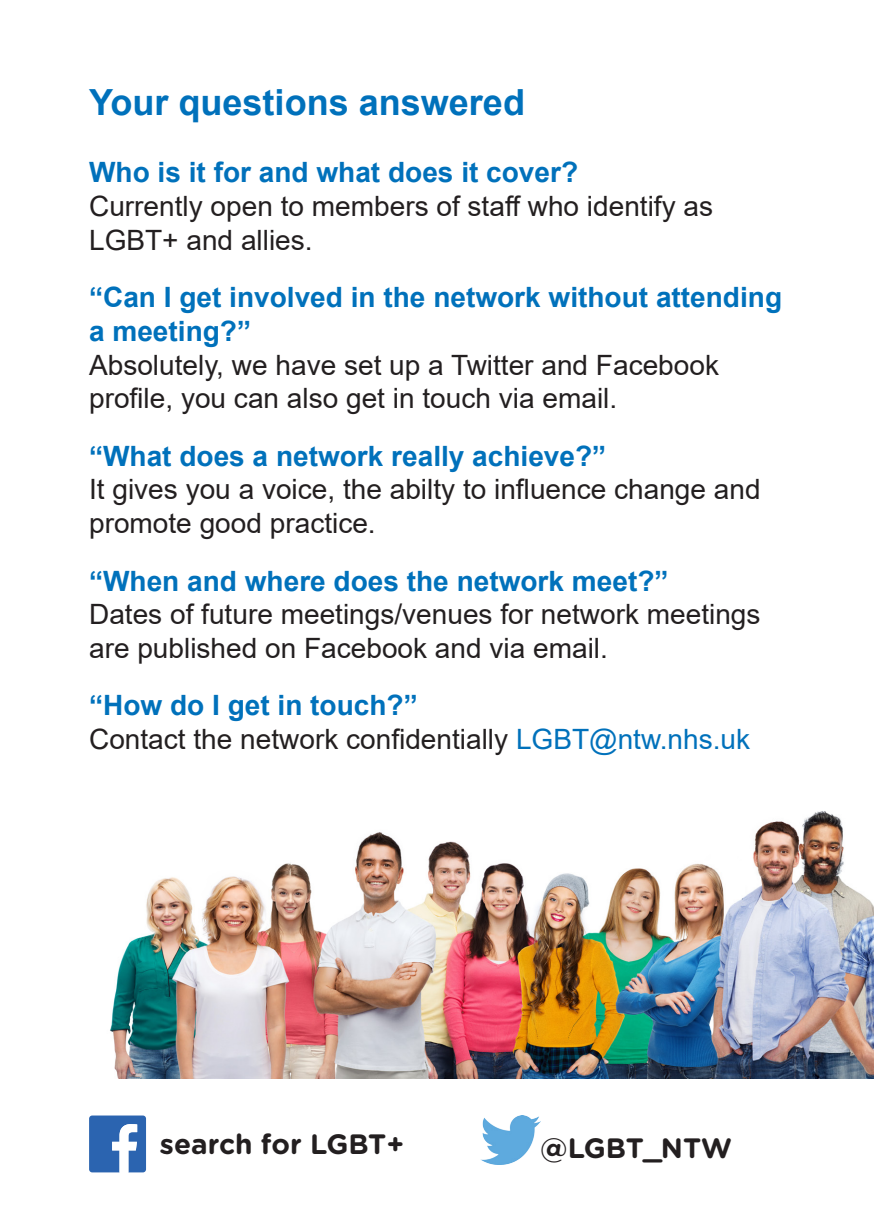
<style>
.page{position:relative;width:874px;height:1225px;background:#fff}
.page>*{position:absolute;margin:0;border:0;box-sizing:border-box;transform-origin:0 0}
.t1{font:700 36px "Arial";color:#0071bb}
.t2{font:28px/33.6px "Arial";color:#231f20}
.t3{font:700 28px/33.6px "Arial";color:#0071bb}
.t4{font:700 28px "Gotham Rounded";color:#231f20}
.s1{font-weight:700;color:#0071bb}
.s2{color:#0071bb}
</style>
<div class="page">
<img style="left:110px;top:811px;width:763px;height:268px">
<svg style="left:89px;top:1115px;width:57px;height:57px"></svg>
<img style="left:480px;top:1115px;width:60px;height:49px">
<p class="t1" style="left:89px;top:77px;width:437px">Your questions answered</p>
<p class="t2" style="left:89px;top:156px;width:625px"><span class="s1">Who is it for and what does it cover?<br></span>Currently open to members of staff who identify as<br>LGBT+ and allies.</p>
<p class="t3" style="left:89px;top:281px;width:694px">“Can I get involved in the network without attending a meeting?”</p>
<p class="t2" style="left:89px;top:348px;width:631px">Absolutely, we have set up a Twitter and Facebook profile, you can also get in touch via email.</p>
<p class="t3" style="left:89px;top:439px;width:518px">“What does a network really achieve?”</p>
<p class="t2" style="left:89px;top:472px;width:672px">It gives you a voice, the abilty to influence change and promote good practice.</p>
<p class="t3" style="left:89px;top:564px;width:580px">“When and where does the network meet?”</p>
<p class="t2" style="left:89px;top:597px;width:672px">Dates of future meetings/venues for network meetings are published on Facebook and via email.</p>
<p class="t3" style="left:89px;top:689px;width:330px">“How do I get in touch?”</p>
<p class="t2" style="left:89px;top:722px;width:662px">Contact the network confidentially <span class="s2">LGBT@ntw.nhs.uk</span></p>
<p class="t4" style="left:160px;top:1123px;width:246px">search for LGBT+</p>
<p class="t4" style="left:540px;top:1128px;width:193px">@LGBT_NTW</p>
</div>
